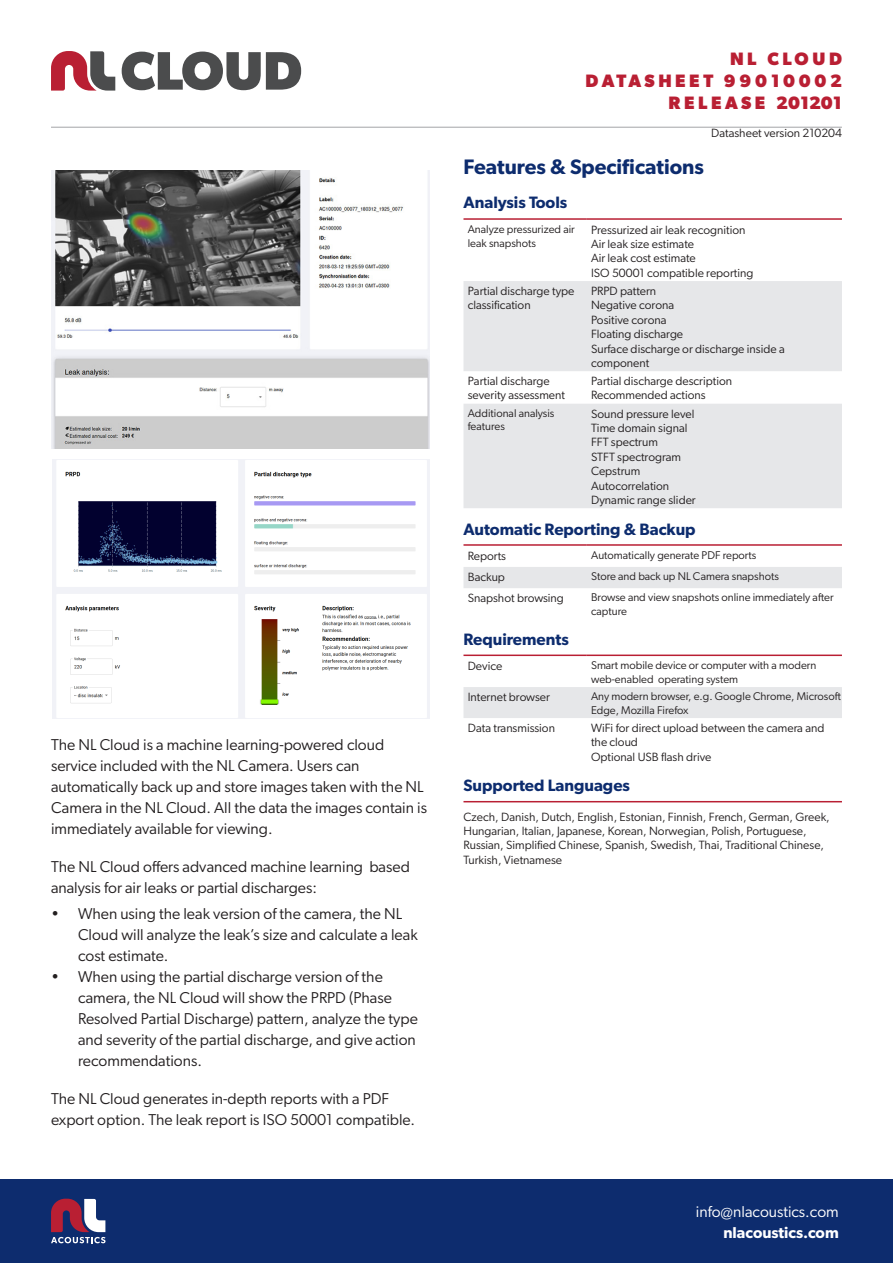
<style>
.page{position:relative;width:893px;height:1263px;background:#fff}
.page>*{position:absolute;margin:0;border:0;box-sizing:border-box;transform-origin:0 0}
.Heading_4{font:600 21px "Gibson";color:#0d2c6e}
.Document_title{font:700 18px "Gibson";letter-spacing:.2em;color:#b91f33}
.Document_title-2{font:700 18px "Gibson";letter-spacing:.18em;color:#b91f33}
.Heading_5{font:600 16.5px "Gibson";color:#0d2c6e}
.Bulleted_list{font:15.75px/21px "Gibson";color:#231f20}
.t1{font:15.75px "Gibson";color:#fff}
.t2{font:600 15.75px "Gibson";color:#fff}
.Table_body_text{font:12px/14.4px "Gibson";color:#231f20}
.Table_body_text-2{font:11.25px/13.5px "Gibson";color:#231f20}
</style>
<div class="page">
<div style="left:0;top:1179px;width:893px;height:84px;background:#0d2c6e"></div>
<svg style="left:51px;top:1199px;width:55px;height:44px"></svg>
<hr style="left:51px;top:127px;width:791px;height:1px;background:#a3a4a8">
<hr style="left:463px;top:801px;width:379px;height:1px;background:#b91f33">
<svg style="left:463px;top:281px;width:379px;height:227px;fill:#e6e7e9"></svg>
<hr style="left:463px;top:218px;width:124px;height:2px;background:#b91f33">
<hr style="left:587px;top:218px;width:255px;height:2px;background:#b91f33">
<svg style="left:51px;top:51px;width:250px;height:40px"></svg>
<img style="left:51px;top:170px;width:378px;height:279px">
<div style="left:463px;top:567px;width:379px;height:21px;background:#e6e7e9"></div>
<hr style="left:463px;top:544px;width:124px;height:2px;background:#b91f33">
<hr style="left:587px;top:544px;width:255px;height:2px;background:#b91f33">
<div style="left:463px;top:687px;width:379px;height:31px;background:#e6e7e9"></div>
<hr style="left:463px;top:654px;width:124px;height:2px;background:#b91f33">
<hr style="left:587px;top:654px;width:255px;height:2px;background:#b91f33">
<img style="left:52px;top:459px;width:377px;height:260px">
<p class="Bulleted_list" style="left:51px;top:734px;width:377px">The NL Cloud is a machine learning-powered cloud service included with the NL Camera. Users can automatically back up and store images taken with the NL Camera in the NL Cloud. All the data the images contain is immediately available for viewing.</p>
<p class="Bulleted_list" style="left:51px;top:856px;width:360px">The NL Cloud offers advanced machine learning based analysis for air leaks or partial discharges:</p>
<p class="Bulleted_list" style="left:78px;top:902px;width:341px;text-indent:-27px">• When using the leak version of the camera, the NL<br>Cloud will analyze the leak’s size and calculate a leak cost estimate.</p>
<p class="Bulleted_list" style="left:78px;top:965px;width:341px;text-indent:-27px">• When using the partial discharge version of the camera, the NL Cloud will show the PRPD (Phase Resolved Partial Discharge) pattern, analyze the type and severity of the partial discharge, and give action recommendations.</p>
<p class="Bulleted_list" style="left:51px;top:1087px;width:366px">The NL Cloud generates in-depth reports with a PDF export option. The leak report is ISO 50001 compatible.</p>
<p class="Document_title" style="left:730px;top:49px;width:113px">NL CLOUD</p>
<p class="Document_title" style="left:586px;top:70px;width:258px">DATASHEET 99010002</p>
<p class="Document_title-2" style="left:668px;top:92px;width:175px">RELEASE 201201</p>
<p class="Table_body_text" style="left:711px;top:126px;width:132px">Datasheet version 210204</p>
<p class="Heading_4" style="left:463px;top:155px;width:242px">Features &amp; Specifications</p>
<p class="Heading_5" style="left:463px;top:193px;width:105px">Analysis Tools</p>
<p class="Table_body_text-2" style="left:468px;top:222px;width:109px">Analyze pressurized air leak snapshots</p>
<p class="Table_body_text" style="left:591px;top:222px;width:156px">Pressurized air leak recognition</p>
<p class="Table_body_text" style="left:591px;top:237px;width:105px">Air leak size estimate</p>
<p class="Table_body_text" style="left:591px;top:251px;width:106px">Air leak cost estimate</p>
<p class="Table_body_text" style="left:591px;top:265px;width:164px">ISO 50001 compatible reporting</p>
<p class="Table_body_text" style="left:468px;top:283px;width:108px">Partial discharge type classification</p>
<p class="Table_body_text" style="left:591px;top:283px;width:85px">PRPD pattern<br>Negative corona</p>
<p class="Table_body_text" style="left:591px;top:312px;width:77px">Positive corona</p>
<p class="Table_body_text" style="left:591px;top:327px;width:94px">Floating discharge</p>
<p class="Table_body_text" style="left:591px;top:341px;width:195px">Surface discharge or discharge inside a component</p>
<p class="Table_body_text" style="left:468px;top:374px;width:99px">Partial discharge severity assessment</p>
<p class="Table_body_text" style="left:591px;top:374px;width:143px">Partial discharge description</p>
<p class="Table_body_text" style="left:591px;top:388px;width:116px">Recommended actions</p>
<p class="Table_body_text-2" style="left:468px;top:406px;width:88px">Additional analysis features</p>
<p class="Table_body_text" style="left:591px;top:406px;width:105px">Sound pressure level</p>
<p class="Table_body_text" style="left:591px;top:420px;width:98px">Time domain signal</p>
<p class="Table_body_text" style="left:591px;top:435px;width:68px">FFT spectrum</p>
<p class="Table_body_text" style="left:591px;top:449px;width:91px">STFT spectrogram</p>
<p class="Table_body_text" style="left:591px;top:464px;width:51px">Cepstrum</p>
<p class="Table_body_text" style="left:591px;top:478px;width:80px">Autocorrelation</p>
<p class="Table_body_text" style="left:591px;top:492px;width:106px">Dynamic range slider</p>
<p class="Heading_5" style="left:463px;top:519px;width:234px">Automatic Reporting &amp; Backup</p>
<p class="Table_body_text" style="left:468px;top:548px;width:40px">Reports</p>
<p class="Table_body_text-2" style="left:591px;top:548px;width:167px">Automatically generate PDF reports</p>
<p class="Table_body_text" style="left:468px;top:569px;width:39px">Backup</p>
<p class="Table_body_text-2" style="left:591px;top:569px;width:189px">Store and back up NL Camera snapshots</p>
<p class="Table_body_text" style="left:468px;top:590px;width:98px">Snapshot browsing</p>
<p class="Table_body_text-2" style="left:591px;top:591px;width:244px">Browse and view snapshots online immediately after capture</p>
<p class="Heading_5" style="left:463px;top:629px;width:107px">Requirements</p>
<p class="Table_body_text" style="left:468px;top:658px;width:36px">Device</p>
<p class="Table_body_text-2" style="left:591px;top:658px;width:227px">Smart mobile device or computer with a modern web-enabled operating system</p>
<p class="Table_body_text" style="left:468px;top:689px;width:84px">Internet browser</p>
<p class="Table_body_text-2" style="left:591px;top:689px;width:251px">Any modern browser, e.g. Google Chrome, Microsoft<br>Edge, Mozilla Firefox</p>
<p class="Table_body_text" style="left:468px;top:720px;width:89px">Data transmission</p>
<p class="Table_body_text" style="left:591px;top:720px;width:235px">WiFi for direct upload between the camera and the cloud</p>
<p class="Table_body_text" style="left:591px;top:749px;width:122px">Optional USB flash drive</p>
<p class="Heading_5" style="left:463px;top:775px;width:168px">Supported Languages</p>
<p class="Table_body_text" style="left:463px;top:809px;width:368px">Czech, Danish, Dutch, English, Estonian, Finnish, French, German, Greek, Hungarian, Italian, Japanese, Korean, Norwegian, Polish, Portuguese, Russian, Simplified Chinese, Spanish, Swedish, Thai, Traditional Chinese, Turkish, Vietnamese</p>
<h3 class="t1" style="left:696px;top:1202px;width:144px">info@nlacoustics.com</h3>
<h3 class="t2" style="left:723px;top:1223px;width:117px">nlacoustics.com</h3>
</div>
